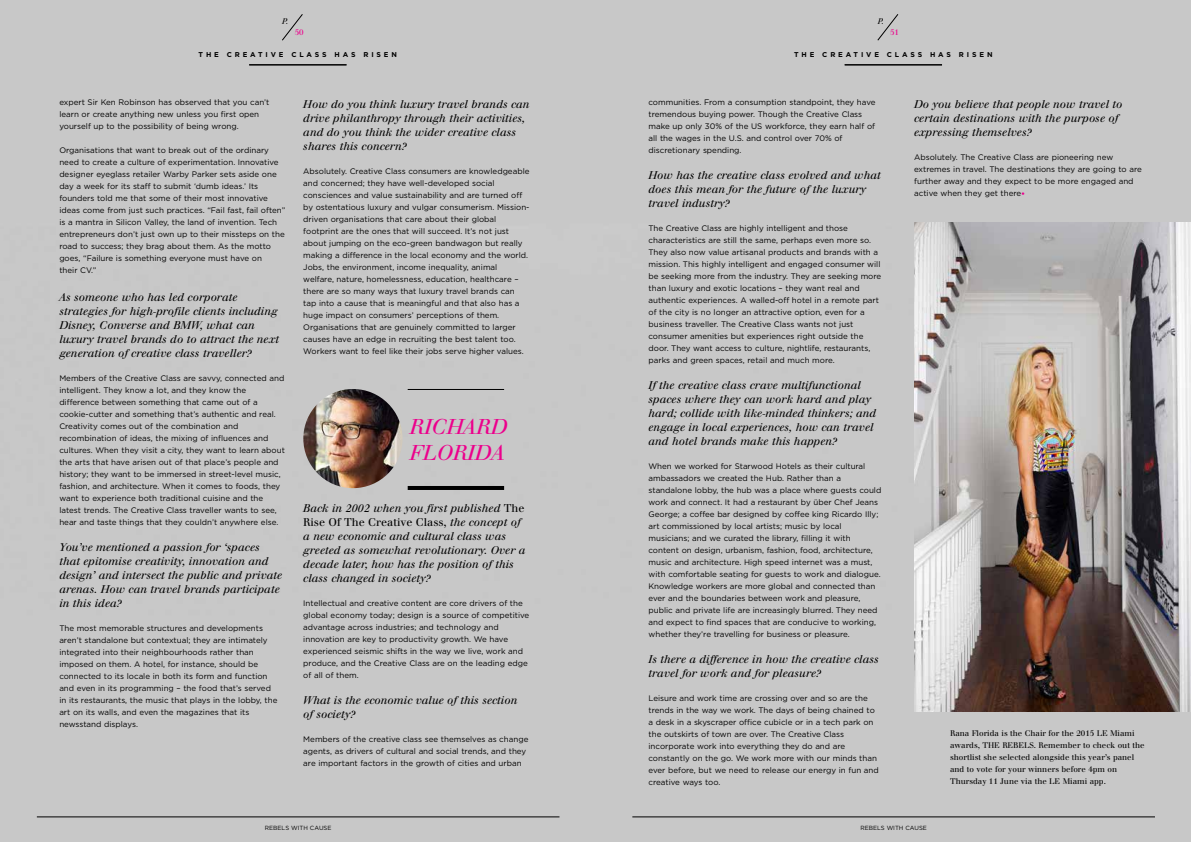
<style>
.page{position:relative;width:1191px;height:842px;background:#fff}
.page>*{position:absolute;margin:0;border:0;box-sizing:border-box;transform-origin:0 0}
.t1{font:italic 21px/26px "Justus";color:#ec008c}
.t2{font:italic 11px/14px "Justus";color:#000}
.t3{font:8px/12px "Gotham";color:#000}
.t4{font:8px/12px "Justus";color:#000}
.t5{font:italic 8px "Justus";color:#000}
.t6{font:8px "Justus";color:#ec008c}
.t7{font:700 7px "Gotham";letter-spacing:.41em;color:#000}
.t8{font:6px "Gotham";color:#000}
.s1{font-style:normal}
.s2{font-family:"Justus";font-size:6.7px;color:#ec008c}
</style>
<div class="page">
<div style="left:0;top:0;width:581px;height:842px;background:#c8c8c8"></div>
<div style="left:581px;top:0;width:610px;height:842px;background:#c8c8c8"></div>
<hr style="left:37px;top:817px;width:522px;height:1px;background:#000">
<svg style="left:282px;top:14px;width:21px;height:27px"></svg>
<hr style="left:249px;top:64px;width:97px;height:1px;background:#000">
<hr style="left:249px;top:65px;width:97px;height:1px;background:#000">
<hr style="left:632px;top:817px;width:523px;height:1px;background:#000">
<svg style="left:877px;top:14px;width:21px;height:27px"></svg>
<hr style="left:844px;top:64px;width:98px;height:1px;background:#000">
<hr style="left:844px;top:65px;width:98px;height:1px;background:#000">
<img style="left:303px;top:389px;width:99px;height:99px;border-radius:50px">
<img style="left:914px;top:223px;width:277px;height:488px">
<hr style="left:408px;top:389px;width:96px;height:1px;background:#000">
<hr style="left:408px;top:486px;width:96px;height:4px;background:#000">
<p class="t5" style="left:282px;top:16px;width:8px">P.</p>
<p class="t6" style="left:295px;top:27px;width:10px">50</p>
<p class="t7" style="left:199px;top:50px;width:200px">THE CREATIVE CLASS HAS RISEN</p>
<p class="t3" style="left:59px;top:96px;width:212px">expert Sir Ken Robinson has observed that you can’t learn or create anything new unless you first open yourself up to the possibility of being wrong.</p>
<p class="t3" style="left:59px;top:144px;width:227px">Organisations that want to break out of the ordinary need to create a culture of experimentation. Innovative designer eyeglass retailer Warby Parker sets aside one day a week for its staff to submit ‘dumb ideas.’ Its founders told me that some of their most innovative ideas come from just such practices. “Fail fast, fail often” is a mantra in Silicon Valley, the land of invention. Tech entrepreneurs don’t just own up to their missteps on the road to success; they brag about them. As the motto goes, “Failure is something everyone must have on<br>their CV.”</p>
<h2 class="t2" style="left:59px;top:291px;width:221px">As someone who has led corporate strategies for high-profile clients including Disney, Converse and BMW, what can luxury travel brands do to attract the next generation of creative class traveller?</h2>
<p class="t3" style="left:59px;top:372px;width:227px">Members of the Creative Class are savvy, connected and intelligent. They know a lot, and they know the difference between something that came out of a cookie-cutter and something that’s authentic and real.<br>Creativity comes out of the combination and recombination of ideas, the mixing of influences and cultures. When they visit a city, they want to learn about the arts that have arisen out of that place’s people and history; they want to be immersed in street-level music, fashion, and architecture. When it comes to foods, they want to experience both traditional cuisine and the latest trends. The Creative Class traveller wants to see, hear and taste things that they couldn’t anywhere else.</p>
<h2 class="t2" style="left:59px;top:541px;width:224px">You’ve mentioned a passion for ‘spaces that epitomise creativity, innovation and design’ and intersect the public and private arenas. How can travel brands participate in this idea?</h2>
<p class="t3" style="left:59px;top:622px;width:220px">The most memorable structures and developments aren’t standalone but contextual; they are intimately integrated into their neighbourhoods rather than imposed on them. A hotel, for instance, should be connected to its locale in both its form and function and even in its programming – the food that’s served in its restaurants, the music that plays in the lobby, the art on its walls, and even the magazines that its newsstand displays.</p>
<h2 class="t2" style="left:303px;top:97px;width:228px">How do you think luxury travel brands can drive philanthropy through their activities, and do you think the wider creative class shares this concern?</h2>
<p class="t3" style="left:303px;top:165px;width:228px">Absolutely. Creative Class consumers are knowledgeable and concerned; they have well-developed social consciences and value sustainability and are turned off by ostentatious luxury and vulgar consumerism. Mission&shy;driven organisations that care about their global footprint are the ones that will succeed. It’s not just about jumping on the eco-green bandwagon but really making a difference in the local economy and the world.<br>Jobs, the environment, income inequality, animal welfare, nature, homelessness, education, healthcare – there are so many ways that luxury travel brands can tap into a cause that is meaningful and that also has a huge impact on consumers’ perceptions of them.<br>Organisations that are genuinely committed to larger causes have an edge in recruiting the best talent too.<br>Workers want to feel like their jobs serve higher values.</p>
<h1 class="t1" style="left:410px;top:414px;width:99px">RICHARD<br>FLORIDA</h1>
<h2 class="t2" style="left:303px;top:501px;width:224px">Back in 2002 when you first published <span class="s1">The Rise Of The Creative Class,</span> the concept of a new economic and cultural class was greeted as somewhat revolutionary. Over a decade later, how has the position of this class changed in society?</h2>
<p class="t3" style="left:303px;top:597px;width:227px">Intellectual and creative content are core drivers of the global economy today; design is a source of competitive advantage across industries; and technology and innovation are key to productivity growth. We have experienced seismic shifts in the way we live, work and produce, and the Creative Class are on the leading edge of all of them.</p>
<h2 class="t2" style="left:303px;top:693px;width:216px">What is the economic value of this section of society?</h2>
<p class="t3" style="left:303px;top:733px;width:227px">Members of the creative class see themselves as change agents, as drivers of cultural and social trends, and they are important factors in the growth of cities and urban</p>
<p class="t8" style="left:265px;top:823px;width:68px">REBELS WITH CAUSE</p>
<p class="t5" style="left:877px;top:16px;width:8px">P.</p>
<p class="t6" style="left:890px;top:27px;width:10px">51</p>
<p class="t7" style="left:794px;top:50px;width:200px">THE CREATIVE CLASS HAS RISEN</p>
<p class="t3" style="left:648px;top:96px;width:228px">communities. From a consumption standpoint, they have tremendous buying power. Though the Creative Class make up only 30% of the US workforce, they earn half of all the wages in the U.S. and control over 70% of discretionary spending.</p>
<h2 class="t2" style="left:648px;top:169px;width:234px">How has the creative class evolved and what does this mean for the future of the luxury travel industry?</h2>
<p class="t3" style="left:648px;top:222px;width:234px">The Creative Class are highly intelligent and those characteristics are still the same, perhaps even more so.<br>They also now value artisanal products and brands with a mission. This highly intelligent and engaged consumer will be seeking more from the industry. They are seeking more than luxury and exotic locations – they want real and authentic experiences. A walled-off hotel in a remote part of the city is no longer an attractive option, even for a business traveller. The Creative Class wants not just consumer amenities but experiences right outside the door. They want access to culture, nightlife, restaurants, parks and green spaces, retail and much more.</p>
<h2 class="t2" style="left:648px;top:379px;width:229px">If the creative class crave multifunctional spaces where they can work hard and play hard; collide with like-minded thinkers; and engage in local experiences, how can travel and hotel brands make this happen?</h2>
<p class="t3" style="left:648px;top:460px;width:234px">When we worked for Starwood Hotels as their cultural ambassadors we created the Hub. Rather than a standalone lobby, the hub was a place where guests could work and connect. It had a restaurant by über Chef Jeans George; a coffee bar designed by coffee king Ricardo Illy; art commissioned by local artists; music by local musicians; and we curated the library, filling it with content on design, urbanism, fashion, food, architecture, music and architecture. High speed internet was a must, with comfortable seating for guests to work and dialogue.<br>Knowledge workers are more global and connected than ever and the boundaries between work and pleasure, public and private life are increasingly blurred. They need and expect to find spaces that are conducive to working, whether they’re travelling for business or pleasure.</p>
<h2 class="t2" style="left:648px;top:653px;width:232px">Is there a difference in how the creative class travel for work and for pleasure?</h2>
<p class="t3" style="left:648px;top:692px;width:232px">Leisure and work time are crossing over and so are the trends in the way we work. The days of being chained to a desk in a skyscraper office cubicle or in a tech park on the outskirts of town are over. The Creative Class incorporate work into everything they do and are constantly on the go. We work more with our minds than ever before, but we need to release our energy in fun and creative ways too.</p>
<h2 class="t2" style="left:914px;top:97px;width:210px">Do you believe that people now travel to certain destinations with the purpose of expressing themselves?</h2>
<p class="t3" style="left:914px;top:151px;width:229px">Absolutely. The Creative Class are pioneering new extremes in travel. The destinations they are going to are further away and they expect to be more engaged and active when they get there<span class="s2">•</span></p>
<p class="t4" style="left:950px;top:727px;width:196px">Rana Florida is the Chair for the 2015 LE Miami awards, THE REBELS. Remember to check out the shortlist she selected alongside this year’s panel and to vote for your winners before 4pm on Thursday 11 June via the LE Miami app.</p>
<p class="t8" style="left:860px;top:823px;width:68px">REBELS WITH CAUSE</p>
</div>
